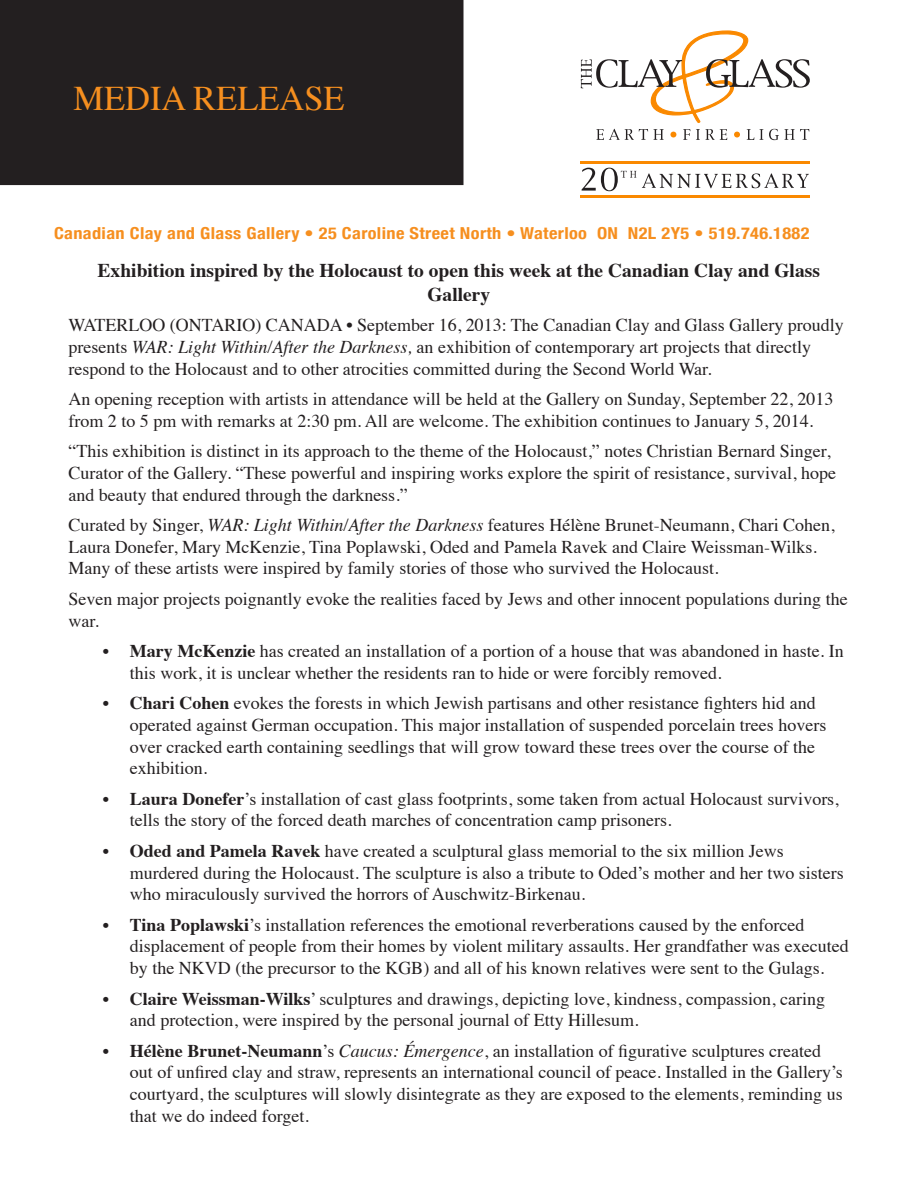
<style>
.page{position:relative;width:918px;height:1188px;background:#fff}
.page>*{position:absolute;margin:0;border:0;box-sizing:border-box;transform-origin:0 0}
.t1{font:34.5px "Times";color:#f68f1f}
.Paragraph_Style_1{font:700 19.5px/23.4px "Times";color:#231f20;text-align:center}
.Paragraph_Style_1-2{font:18px/21.6px "Times";color:#231f20}
.t2{font:700 condensed 16.5px "Helvetica Neue";letter-spacing:.02em;color:#f68f1f;scale:1.11 1}
.s1{font-style:italic}
.s2{font-weight:700}
</style>
<div class="page">
<div style="left:0;top:0;width:464px;height:185px;background:#231f20"></div>
<svg style="left:581px;top:30px;width:229px;height:110px"></svg>
<hr style="left:580px;top:161px;width:230px;height:2px;background:#fa8900">
<hr style="left:580px;top:195px;width:230px;height:2px;background:#fa8900">
<svg style="left:582px;top:168px;width:54px;height:23px"></svg>
<svg style="left:642px;top:173px;width:167px;height:15px"></svg>
<p class="t1" style="left:74px;top:66px;width:273px">MEDIA RELEASE</p>
<p class="t2" style="left:54px;top:219px;width:682px">Canadian Clay and Glass Gallery • 25 Caroline Street North • Waterloo ON N2L 2Y5 • 519.746.1882</p>
<p class="Paragraph_Style_1" style="left:98px;top:257px;width:724px">Exhibition inspired by the Holocaust to open this week at the Canadian Clay and Glass<br>Gallery</p>
<p class="Paragraph_Style_1-2" style="left:68px;top:313px;width:777px">WATERLOO (ONTARIO) CANADA • September 16, 2013: The Canadian Clay and Glass Gallery proudly presents <span class="s1">WAR: Light Within/After the Darkness,</span> an exhibition of contemporary art projects that directly respond to the Holocaust and to other atrocities committed during the Second World War.</p>
<p class="Paragraph_Style_1-2" style="left:68px;top:387px;width:767px">An opening reception with artists in attendance will be held at the Gallery on Sunday, September 22, 2013 from 2 to 5 pm with remarks at 2:30 pm. All are welcome. The exhibition continues to January 5, 2014.</p>
<p class="Paragraph_Style_1-2" style="left:68px;top:439px;width:769px">“This exhibition is distinct in its approach to the theme of the Holocaust,” notes Christian Bernard Singer,<br>Curator of the Gallery. “These powerful and inspiring works explore the spirit of resistance, survival, hope and beauty that endured through the darkness.”</p>
<p class="Paragraph_Style_1-2" style="left:68px;top:513px;width:768px">Curated by Singer, <span class="s1">WAR: Light Within/After the Darkness</span> features Hélène Brunet-Neumann, Chari Cohen,<br>Laura Donefer, Mary McKenzie, Tina Poplawski, Oded and Pamela Ravek and Claire Weissman-Wilks.<br>Many of these artists were inspired by family stories of those who survived the Holocaust.</p>
<p class="Paragraph_Style_1-2" style="left:68px;top:587px;width:781px">Seven major projects poignantly evoke the realities faced by Jews and other innocent populations during the war.</p>
<p class="Paragraph_Style_1-2" style="left:130px;top:639px;width:715px;text-indent:-27px"><span class="s2">• Mary McKenzie</span> has created an installation of a portion of a house that was abandoned in haste. In this work, it is unclear whether the residents ran to hide or were forcibly removed.</p>
<p class="Paragraph_Style_1-2" style="left:130px;top:691px;width:698px;text-indent:-27px"><span class="s2">• Chari Cohen</span> evokes the forests in which Jewish partisans and other resistance fighters hid and operated against German occupation. This major installation of suspended porcelain trees hovers over cracked earth containing seedlings that will grow toward these trees over the course of the exhibition.</p>
<p class="Paragraph_Style_1-2" style="left:130px;top:786px;width:710px;text-indent:-27px"><span class="s2">• Laura Donefer</span>’s installation of cast glass footprints, some taken from actual Holocaust survivors, tells the story of the forced death marches of concentration camp prisoners.</p>
<p class="Paragraph_Style_1-2" style="left:130px;top:839px;width:716px;text-indent:-27px"><span class="s2">• Oded and Pamela Ravek</span> have created a sculptural glass memorial to the six million Jews murdered during the Holocaust. The sculpture is also a tribute to Oded’s mother and her two sisters who miraculously survived the horrors of Auschwitz-Birkenau.</p>
<p class="Paragraph_Style_1-2" style="left:130px;top:912px;width:720px;text-indent:-27px"><span class="s2">• Tina Poplawski</span>’s installation references the emotional reverberations caused by the enforced displacement of people from their homes by violent military assaults. Her grandfather was executed by the NKVD (the precursor to the KGB) and all of his known relatives were sent to the Gulags.</p>
<p class="Paragraph_Style_1-2" style="left:130px;top:986px;width:697px;text-indent:-27px"><span class="s2">• Claire Weissman-Wilks</span>’ sculptures and drawings, depicting love, kindness, compassion, caring and protection, were inspired by the personal journal of Etty Hillesum.</p>
<p class="Paragraph_Style_1-2" style="left:130px;top:1038px;width:715px;text-indent:-27px"><span class="s2">• Hélène Brunet-Neumann</span>’s <span class="s1">Caucus: Émergence</span>, an installation of figurative sculptures created out of unfired clay and straw, represents an international council of peace. Installed in the Gallery’s courtyard, the sculptures will slowly disintegrate as they are exposed to the elements, reminding us that we do indeed forget.</p>
</div>
